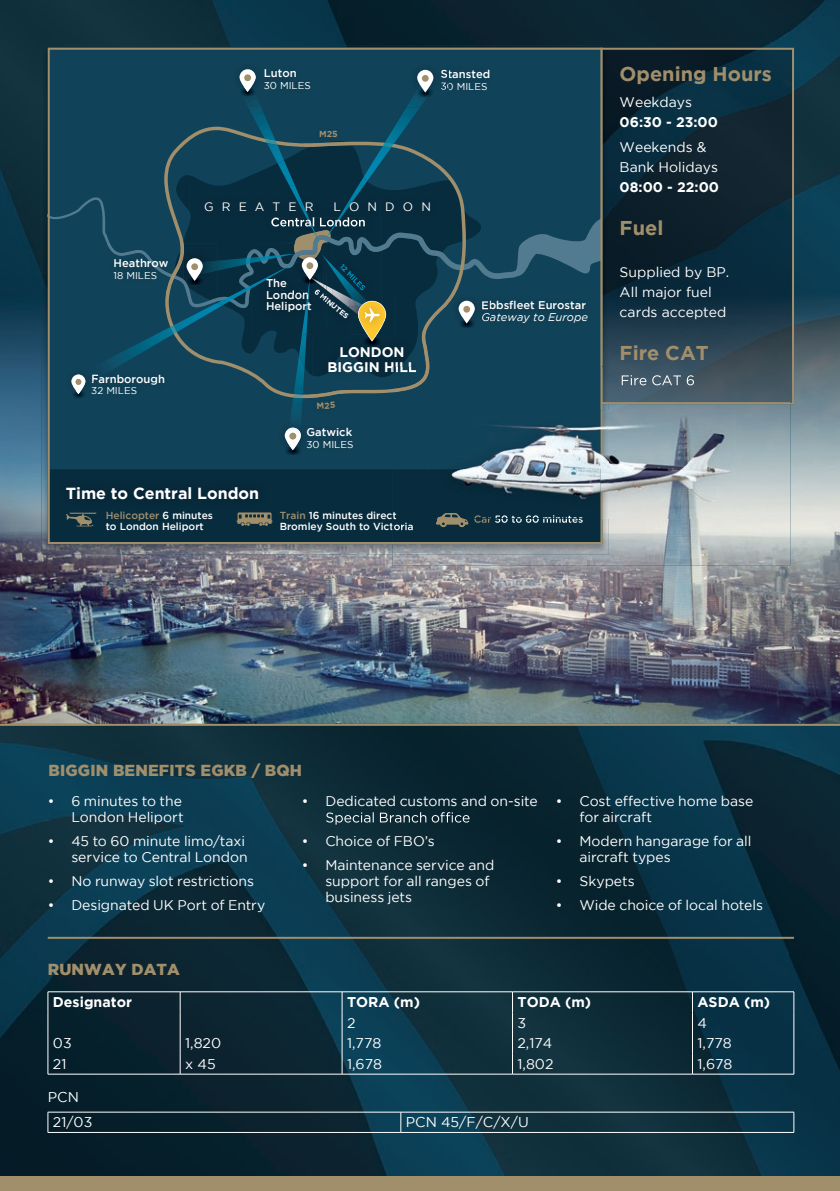
<style>
.page{position:relative;width:840px;height:1191px;background:#fff}
.page>*{position:absolute;margin:0;border:0;box-sizing:border-box;transform-origin:0 0}
.t1{font:700 20px "Gotham";color:#a18f6c}
.t2{font:900 16px "Gotham";letter-spacing:.01em;color:#a18f6c}
.t3{font:700 16px "Gotham";color:#fff}
.t4{font:14.2px "Gotham";color:#fff}
.t5{font:700 14.2px "Gotham";color:#fff}
.t6{font:14px/16px "Gotham";color:#fff}
.t7{font:700 14px/14.6px "Gotham";color:#fff;text-align:center}
.t8{font:12.2px "Gotham";letter-spacing:.665em;color:#fff}
.t9{font:500 11.2px/11.8px "Gotham";color:#fff}
.t10{font:italic 11.2px "Gotham";color:#fff}
.t11{font:500 10.2px/11px "Gotham";color:#fff}
.t12{font:10px "Gotham";color:#fff}
.t13{font:700 8.8px "Gotham";color:#a18f6c}
.t14{font:700 7.4px "Gotham";color:#fff}
.s1{color:#a18f6c}
</style>
<div class="page">
<img style="left:0;top:0;width:839px;height:57px">
<img style="left:0;top:57px;width:51px;height:1119px">
<img style="left:793px;top:57px;width:46px;height:216px">
<img style="left:51px;top:726px;width:788px;height:450px">
<div style="left:0;top:1176px;width:839px;height:15px;background:#a18f6c"></div>
<img style="left:0;top:273px;width:51px;height:451px">
<img style="left:789px;top:273px;width:50px;height:451px">
<img style="left:51px;top:554px;width:738px;height:170px">
<img style="left:42px;top:273px;width:350px;height:281px">
<svg style="left:48px;top:48px;width:552px;height:496px;background:#174558"></svg>
<svg style="left:600px;top:48px;width:193px;height:356px;background:#132d3a"></svg>
<hr style="left:180px;top:991px;width:162px;height:1px;background:#fff">
<hr style="left:342px;top:991px;width:170px;height:1px;background:#fff">
<hr style="left:512px;top:991px;width:180px;height:1px;background:#fff">
<hr style="left:692px;top:991px;width:101px;height:1px;background:#fff">
<svg style="left:341px;top:992px;width:1px;height:81px"></svg>
<svg style="left:512px;top:992px;width:1px;height:81px"></svg>
<svg style="left:691px;top:992px;width:1px;height:81px"></svg>
<svg style="left:793px;top:992px;width:1px;height:82px"></svg>
<hr style="left:48px;top:1073px;width:132px;height:1px;background:#fff">
<hr style="left:180px;top:1073px;width:162px;height:1px;background:#fff">
<hr style="left:342px;top:1073px;width:170px;height:1px;background:#fff">
<hr style="left:512px;top:1073px;width:180px;height:1px;background:#fff">
<hr style="left:692px;top:1073px;width:101px;height:1px;background:#fff">
<hr style="left:48px;top:991px;width:132px;height:1px;background:#fff">
<svg style="left:48px;top:992px;width:1px;height:82px"></svg>
<svg style="left:180px;top:992px;width:1px;height:82px"></svg>
<hr style="left:48px;top:1111px;width:352px;height:1px;background:#fff">
<svg style="left:48px;top:1112px;width:1px;height:20px"></svg>
<hr style="left:400px;top:1111px;width:393px;height:1px;background:#fff">
<svg style="left:793px;top:1112px;width:1px;height:20px"></svg>
<hr style="left:48px;top:1132px;width:352px;height:1px;background:#fff">
<hr style="left:400px;top:1132px;width:393px;height:1px;background:#fff">
<svg style="left:400px;top:1112px;width:1px;height:20px"></svg>
<svg style="left:326px;top:812px;width:143px;height:12px;background:#3e555e"></svg>
<hr style="left:48px;top:936px;width:745px;height:2px;background:#a18f6c">
<hr style="left:0;top:724px;width:839px;height:2px;background:#a18f6c">
<img style="left:392px;top:404px;width:398px;height:161px">
<img style="left:392px;top:404px;width:216px;height:150px">
<div style="left:50px;top:469px;width:342px;height:73px;background:#072c3d"></div>
<img style="left:392px;top:367px;width:210px;height:177px">
<img style="left:602px;top:366px;width:188px;height:1px">
<img style="left:600px;top:367px;width:190px;height:37px">
<img style="left:428px;top:410px;width:306px;height:108px">
<img style="left:437px;top:513px;width:25px;height:5px">
<img style="left:495px;top:515px;width:87px;height:3px">
<svg style="left:317px;top:402px;width:18px;height:7px"></svg>
<p class="t9" style="left:264px;top:67px;width:34px">Luton</p>
<p class="t12" style="left:264px;top:80px;width:48px">30 MILES</p>
<p class="t13" style="left:319px;top:129px;width:20px">M25</p>
<p class="t9" style="left:440px;top:68px;width:51px">Stansted</p>
<p class="t12" style="left:440px;top:80px;width:48px">30 MILES</p>
<p class="t9" style="left:113px;top:257px;width:56px">Heathrow</p>
<p class="t12" style="left:113px;top:270px;width:45px">18 MILES</p>
<p class="t9" style="left:91px;top:372px;width:75px">Farnborough</p>
<p class="t12" style="left:91px;top:385px;width:47px">32 MILES</p>
<p class="t8" style="left:204px;top:200px;width:111px">GREATER</p>
<p class="t8" style="left:333px;top:200px;width:99px">LONDON</p>
<p class="t9" style="left:266px;top:277px;width:47px">The<br>London<br>Heliport</p>
<p class="t14" style="left:318px;top:287px;width:43px;rotate:39deg">6 MINUTES</p>
<p class="t7" style="left:327px;top:345px;width:90px">LONDON<br>BIGGIN HILL</p>
<p class="t9" style="left:306px;top:426px;width:47px">Gatwick</p>
<p class="t12" style="left:306px;top:439px;width:48px">30 MILES</p>
<p class="t3" style="left:66px;top:483px;width:195px">Time to Central London</p>
<p class="t11" style="left:106px;top:510px;width:109px"><span class="s1">Helicopter</span> 6 minutes to London Heliport</p>
<p class="t11" style="left:279px;top:510px;width:135px"><span class="s1">Train</span> 16 minutes direct<br>Bromley South to Victoria</p>
<p class="t9" style="left:481px;top:299px;width:106px">Ebbsfleet Eurostar</p>
<p class="t10" style="left:481px;top:311px;width:108px">Gateway to Europe</p>
<h1 class="t1" style="left:619px;top:63px;width:153px">Opening Hours</h1>
<p class="t6" style="left:619px;top:94px;width:74px">Weekdays</p>
<p class="t7" style="left:619px;top:114px;width:100px">06:30 - 23:00</p>
<p class="t6" style="left:619px;top:137px;width:100px;line-height:20px">Weekends &amp;<br>Bank Holidays</p>
<p class="t7" style="left:619px;top:180px;width:101px">08:00 - 22:00</p>
<h1 class="t1" style="left:619px;top:216px;width:45px">Fuel</h1>
<p class="t6" style="left:619px;top:262px;width:111px;line-height:20px">Supplied by BP.<br>All major fuel cards accepted</p>
<h1 class="t1" style="left:619px;top:341px;width:90px">Fire CAT</h1>
<p class="t2" style="left:49px;top:761px;width:255px">BIGGIN BENEFITS EGKB / BQH</p>
<p class="t6" style="left:48px;top:793px;width:137px;text-align:right">• 6 minutes to the<br>London Heliport</p>
<p class="t6" style="left:48px;top:833px;width:201px;text-align:right">• 45 to 60 minute limo/taxi service to Central London</p>
<p class="t6" style="left:48px;top:872px;width:208px">• No runway slot restrictions</p>
<p class="t6" style="left:48px;top:896px;width:219px">• Designated UK Port of Entry</p>
<p class="t6" style="left:301px;top:793px;width:237px">• Dedicated customs and on-site</p>
<p class="t6" style="left:301px;top:833px;width:134px">• Choice of FBO’s</p>
<p class="t6" style="left:325px;top:857px;width:170px;text-indent:-24px">• Maintenance service and support for all ranges of business jets</p>
<p class="t6" style="left:579px;top:793px;width:175px;text-indent:-24px">• Cost effective home base for aircraft</p>
<p class="t6" style="left:579px;top:833px;width:173px;text-indent:-24px">• Modern hangarage for all aircraft types</p>
<p class="t6" style="left:555px;top:872px;width:80px">• Skypets</p>
<p class="t6" style="left:555px;top:896px;width:209px">• Wide choice of local hotels</p>
<p class="t2" style="left:48px;top:959px;width:134px">RUNWAY DATA</p>
<p class="t5" style="left:53px;top:994px;width:80px">Designator</p>
<p class="t5" style="left:347px;top:994px;width:74px">TORA (m)</p>
<p class="t5" style="left:517px;top:994px;width:75px">TODA (m)</p>
<p class="t5" style="left:697px;top:994px;width:74px">ASDA (m)</p>
<p class="t4" style="left:347px;top:1015px;width:10px">2</p>
<p class="t4" style="left:517px;top:1015px;width:10px">3</p>
<p class="t4" style="left:697px;top:1015px;width:11px">4</p>
<p class="t4" style="left:53px;top:1035px;width:20px">03</p>
<p class="t4" style="left:185px;top:1035px;width:38px">1,820</p>
<p class="t4" style="left:347px;top:1035px;width:36px">1,778</p>
<p class="t4" style="left:517px;top:1035px;width:36px">2,174</p>
<p class="t4" style="left:697px;top:1035px;width:36px">1,778</p>
<p class="t4" style="left:53px;top:1056px;width:15px">21</p>
<p class="t4" style="left:185px;top:1056px;width:32px">x 45</p>
<p class="t4" style="left:347px;top:1056px;width:37px">1,678</p>
<p class="t4" style="left:517px;top:1056px;width:38px">1,802</p>
<p class="t4" style="left:697px;top:1056px;width:37px">1,678</p>
<p class="t4" style="left:48px;top:1089px;width:33px">PCN</p>
<p class="t4" style="left:53px;top:1114px;width:41px">21/03</p>
<p class="t4" style="left:405px;top:1114px;width:124px">PCN 45/F/C/X/U</p>
</div>
